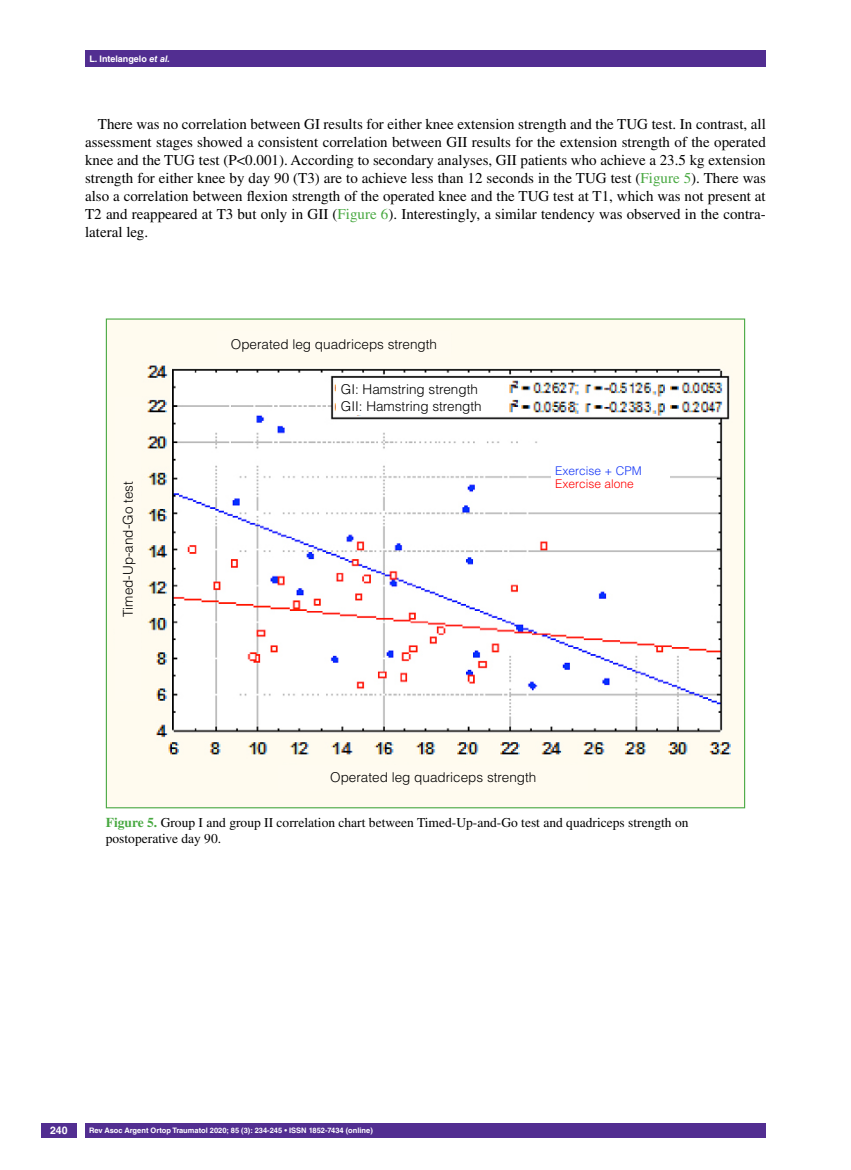
<style>
.page{position:relative;width:851px;height:1170px;background:#fff}
.page>*{position:absolute;margin:0;border:0;box-sizing:border-box;transform-origin:0 0}
.t1{font:15px/18px "Times LT Std";color:#000;text-align:justify}
.t2{font:300 13.5px/16.5px "Helvetica LT Std";color:#000}
.t3{font:13.5px/16.2px "Times LT Std";color:#000}
.t4{font:300 12px "Helvetica LT Std";color:#f00}
.t5{font:300 12px "Helvetica LT Std";color:#1738f7}
.t6{font:700 10.5px "Helvetica LT Std";color:#fff}
.t7{font:700 9px "Helvetica LT Std";color:#fff}
.t8{font:700 7.5px "Helvetica LT Std";color:#fff}
.s1{font-style:italic}
.s2{color:#49a942}
.s3{font-weight:700;color:#49a942}
</style>
<div class="page">
<div style="left:41px;top:1123px;width:36px;height:14px;background:#522e91"></div>
<div style="left:85px;top:50px;width:680px;height:17px;background:#522e91"></div>
<div style="left:85px;top:1123px;width:680px;height:14px;background:#522e91"></div>
<img style="left:108px;top:320px;width:635px;height:486px">
<div style="left:278px;top:764px;width:310px;height:26px;background:#fffbf0"></div>
<div style="left:551px;top:457px;width:118px;height:39px;background:#fff"></div>
<div style="left:217px;top:331px;width:234px;height:26px;background:#fffbf0"></div>
<div style="left:115px;top:397px;width:26px;height:303px;background:#fffbf0"></div>
<div style="left:336px;top:381px;width:168px;height:33px;background:#fff"></div>
<p class="t7" style="left:89px;top:53px;width:82px">L. Intelangelo <span class="s1">et al.</span></p>
<p class="t1" style="left:85px;top:115px;width:682px;text-indent:13px">There was no correlation between GI results for either knee extension strength and the TUG test. In contrast, all assessment stages showed a consistent correlation between GII results for the extension strength of the operated knee and the TUG test (P&lt;0.001). According to secondary analyses, GII patients who achieve a 23.5 kg extension strength for either knee by day 90 (T3) are to achieve less than 12 seconds in the TUG test (<span class="s2">Figure 5</span>). There was also a correlation between flexion strength of the operated knee and the TUG test at T1, which was not present at T2 and reappeared at T3 but only in GII (<span class="s2">Figure 6</span>). Interestingly, a similar tendency was observed in the contra&shy;lateral leg.</p>
<p class="t2" style="left:231px;top:336px;width:208px">Operated leg quadriceps strength</p>
<p class="t2" style="left:119px;top:617px;width:137px;rotate:-90deg">Timed-Up-and-Go test</p>
<p class="t2" style="left:341px;top:381px;width:142px">GI: Hamstring strength<br>GII: Hamstring strength</p>
<p class="t5" style="left:555px;top:463px;width:88px">Exercise + CPM</p>
<p class="t4" style="left:555px;top:476px;width:80px">Exercise alone</p>
<p class="t2" style="left:330px;top:769px;width:208px">Operated leg quadriceps strength</p>
<p class="t3" style="left:106px;top:814px;width:584px"><span class="s3">Figure 5.</span> Group I and group II correlation chart between Timed-Up-and-Go test and quadriceps strength on postoperative day 90.</p>
<p class="t6" style="left:50px;top:1124px;width:19px">240</p>
<p class="t8" style="left:89px;top:1125px;width:285px">Rev Asoc Argent Ortop Traumatol 2020; 85 (3): 234-245 • ISSN 1852-7434 (online)</p>
</div>
